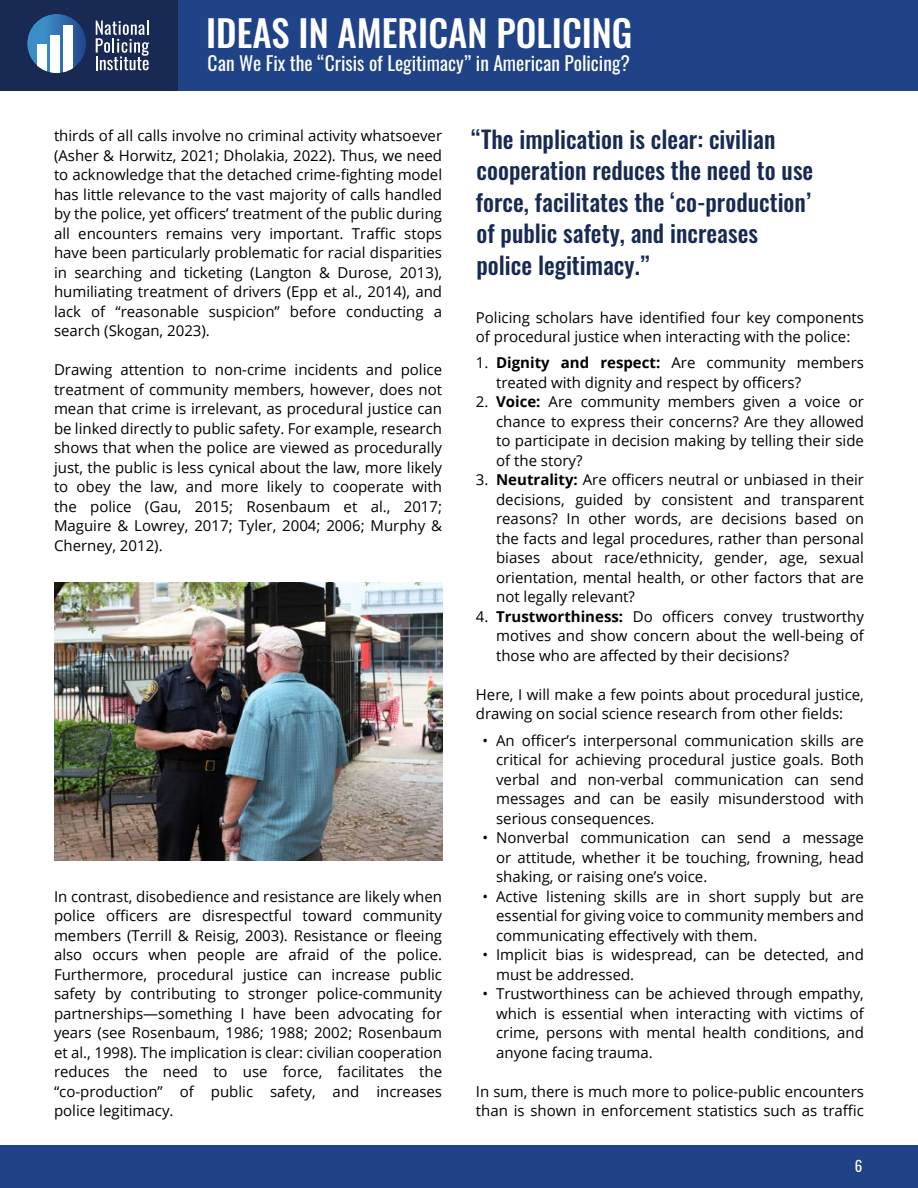
<style>
.page{position:relative;width:918px;height:1188px;background:#fff}
.page>*{position:absolute;margin:0;border:0;box-sizing:border-box;transform-origin:0 0}
.t1{font:500 36.75px "Oswald";color:#fff}
.t2{font:500 24px/31.5px "Oswald";color:#182a53}
.t3{font:19.5px "Oswald";color:#fff}
.t4{font:15px/19.5px "Open Sans";color:#000;text-align:justify}
.t5{font:15px "Oswald";color:#fff}
.s1{font-weight:700}
</style>
<div class="page">
<div style="left:0;top:1145px;width:918px;height:43px;background:#204287"></div>
<div style="left:178px;top:0;width:740px;height:91px;background:#204287"></div>
<div style="left:0;top:0;width:178px;height:91px;background:#182a53"></div>
<svg style="left:96px;top:21px;width:53px;height:49px"></svg>
<svg style="left:27px;top:14px;width:59px;height:59px;background:#3e7cb4"></svg>
<div style="left:38px;top:44px;width:9px;height:29px;background:#fff"></div>
<div style="left:51px;top:35px;width:9px;height:38px;background:#fff"></div>
<div style="left:64px;top:25px;width:9px;height:48px;background:#fff"></div>
<img style="left:54px;top:582px;width:388px;height:279px">
<h1 class="t1" style="left:206px;top:13px;width:428px">IDEAS IN AMERICAN POLICING</h1>
<h3 class="t3" style="left:208px;top:46px;width:424px">Can We Fix the “Crisis of Legitimacy” in American Policing?</h3>
<p class="t4" style="left:54px;top:125px;width:390px">thirds of all calls involve no criminal activity whatsoever (Asher &amp; Horwitz, 2021; Dholakia, 2022). Thus, we need to acknowledge that the detached crime‑fighting model has little relevance to the vast majority of calls handled by the police, yet officers’ treatment of the public during all encounters remains very important. Traffic stops have been particularly problematic for racial disparities in searching and ticketing (Langton &amp; Durose, 2013), humiliating treatment of drivers (Epp et al., 2014), and lack of “reasonable suspicion” before conducting a search (Skogan, 2023).</p>
<p class="t4" style="left:54px;top:359px;width:390px">Drawing attention to non-crime incidents and police treatment of community members, however, does not mean that crime is irrelevant, as procedural justice can be linked directly to public safety. For example, research shows that when the police are viewed as procedurally just, the public is less cynical about the law, more likely to obey the law, and more likely to cooperate with the police (Gau, 2015; Rosenbaum et al., 2017; Maguire &amp; Lowrey, 2017; Tyler, 2004; 2006; Murphy &amp; Cherney, 2012).</p>
<p class="t4" style="left:54px;top:886px;width:390px">In contrast, disobedience and resistance are likely when police officers are disrespectful toward community members (Terrill &amp; Reisig, 2003). Resistance or fleeing also occurs when people are afraid of the police.<br>Furthermore, procedural justice can increase public safety by contributing to stronger police-community partnerships—something I have been advocating for years (see Rosenbaum, 1986; 1988; 2002; Rosenbaum et al., 1998). The implication is clear: civilian cooperation reduces the need to use force, facilitates the “co-production” of public safety, and increases police legitimacy.</p>
<h2 class="t2" style="left:471px;top:125px;width:343px">“The implication is clear: civilian cooperation reduces the need to use force, facilitates the ‘co-production’ of public safety, and increases police legitimacy.”</h2>
<p class="t4" style="left:476px;top:307px;width:390px">Policing scholars have identified four key components of procedural justice when interacting with the police:</p>
<p class="t4" style="left:496px;top:353px;width:369px;text-indent:-20px">1. <span class="s1">Dignity and respect:</span> Are community members treated with dignity and respect by officers?</p>
<p class="t4" style="left:496px;top:392px;width:369px;text-indent:-20px">2. <span class="s1">Voice:</span> Are community members given a voice or chance to express their concerns? Are they allowed to participate in decision making by telling their side of the story?</p>
<p class="t4" style="left:496px;top:470px;width:369px;text-indent:-20px">3. <span class="s1">Neutrality:</span> Are officers neutral or unbiased in their decisions, guided by consistent and transparent reasons? In other words, are decisions based on the facts and legal procedures, rather than personal biases about race/ethnicity, gender, age, sexual orientation, mental health, or other factors that are not legally relevant?</p>
<p class="t4" style="left:496px;top:606px;width:369px;text-indent:-20px">4. <span class="s1">Trustworthiness:</span> Do officers convey trustworthy motives and show concern about the well-being of those who are affected by their decisions?</p>
<p class="t4" style="left:476px;top:684px;width:390px">Here, I will make a few points about procedural justice, drawing on social science research from other fields:</p>
<p class="t4" style="left:496px;top:730px;width:369px;text-indent:-13px">• An officer’s interpersonal communication skills are critical for achieving procedural justice goals. Both verbal and non-verbal communication can send messages and can be easily misunderstood with serious consequences.</p>
<p class="t4" style="left:496px;top:827px;width:369px;text-indent:-13px">• Nonverbal communication can send a message or attitude, whether it be touching, frowning, head shaking, or raising one’s voice.</p>
<p class="t4" style="left:496px;top:886px;width:369px;text-indent:-13px">• Active listening skills are in short supply but are essential for giving voice to community members and communicating effectively with them.</p>
<p class="t4" style="left:496px;top:944px;width:369px;text-indent:-13px">• Implicit bias is widespread, can be detected, and must be addressed.</p>
<p class="t4" style="left:496px;top:983px;width:369px;text-indent:-13px">• Trustworthiness can be achieved through empathy, which is essential when interacting with victims of crime, persons with mental health conditions, and anyone facing trauma.</p>
<p class="t4" style="left:476px;top:1081px;width:390px">In sum, there is much more to police-public encounters than is shown in enforcement statistics such as traffic</p>
<p class="t5" style="left:855px;top:1152px;width:9px">6</p>
</div>
